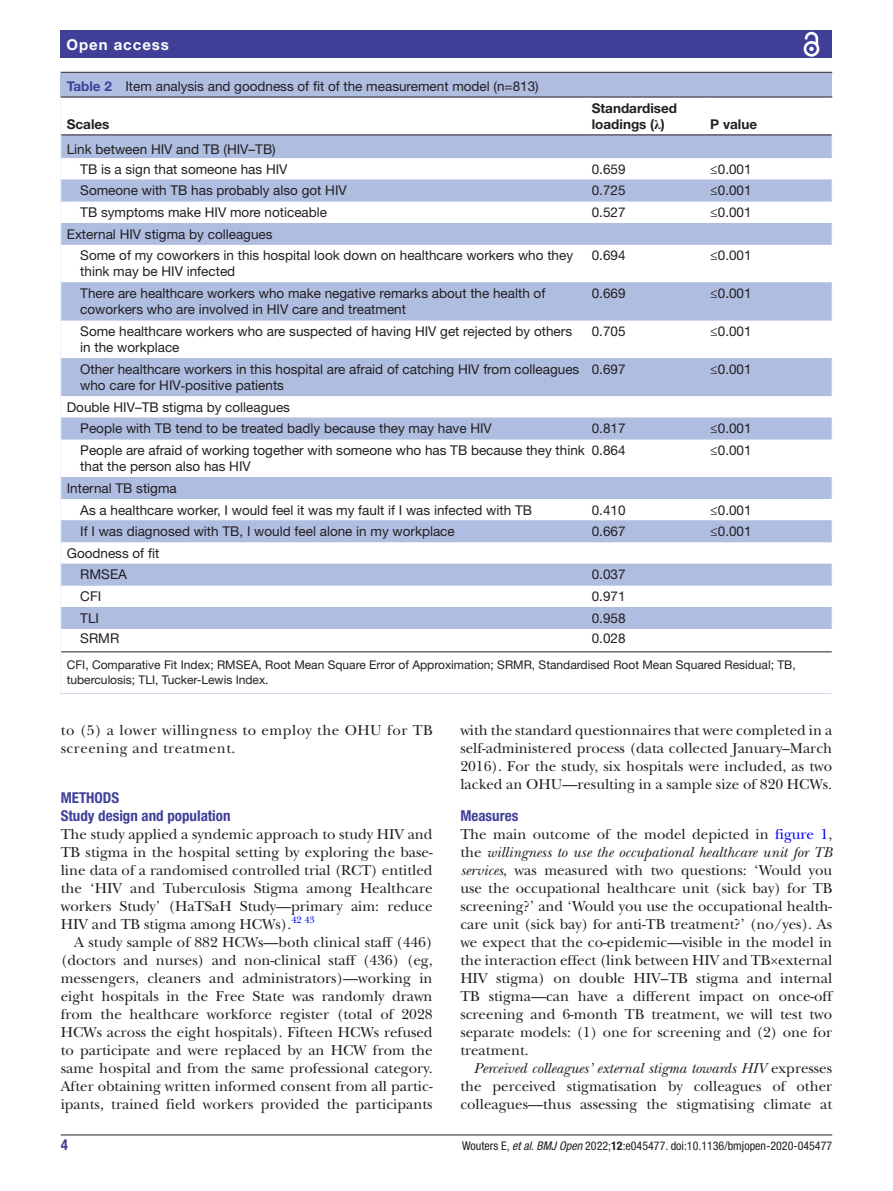
<style>
.page{position:relative;width:893px;height:1191px;background:#fff}
.page>*{position:absolute;margin:0;border:0;box-sizing:border-box;transform-origin:0 0}
.t1{font:15px/18px "New Baskerville";color:#231f20;text-align:justify}
.t2{font:15px/18px "New Baskerville";letter-spacing:.03em;color:#231f20}
.t3{font:700 condensed 15px/18px "Helvetica Neue LT Std";color:#414099}
.t4{font:700 15px "Helvetica Neue LT Std";letter-spacing:.065em;color:#fff}
.t5{font:13.5px/21.6px "Helvetica Neue LT Std";color:#231f20}
.t6{font:700 13.5px/16.2px "Helvetica Neue LT Std";color:#231f20}
.t7{font:12px/15px "Helvetica Neue LT Std";color:#231f20}
.t8{font:condensed 12px "Helvetica Neue LT Std";color:#231f20}
.s1{font-weight:700;color:#414099}
.s2{font-family:"Times New Roman"}
.s3{color:#00f}
.s4{font-style:italic}
.s5{font-weight:700}
</style>
<div class="page">
<hr style="left:61px;top:1134px;width:771px;height:1px;background:#231f20">
<div style="left:61px;top:31px;width:771px;height:27px;background:#414099"></div>
<svg style="left:803px;top:31px;width:17px;height:26px"></svg>
<div style="left:61px;top:73px;width:771px;height:620px;background:#afbde1"></div>
<hr style="left:61px;top:72px;width:771px;height:1px;background:#231f20">
<div style="left:61px;top:98px;width:771px;height:595px;background:#fff"></div>
<svg style="left:61px;top:135px;width:771px;height:493px"></svg>
<hr style="left:61px;top:97px;width:525px;height:1px;background:#231f20">
<hr style="left:61px;top:134px;width:525px;height:1px;background:#231f20">
<hr style="left:586px;top:97px;width:118px;height:1px;background:#231f20">
<hr style="left:586px;top:134px;width:118px;height:1px;background:#231f20">
<hr style="left:704px;top:97px;width:128px;height:1px;background:#231f20">
<hr style="left:704px;top:134px;width:128px;height:1px;background:#231f20">
<hr style="left:586px;top:651px;width:118px;height:1px;background:#231f20">
<hr style="left:704px;top:651px;width:128px;height:1px;background:#231f20">
<hr style="left:61px;top:651px;width:525px;height:1px;background:#231f20">
<svg style="left:60px;top:135px;width:1px;height:110px"></svg>
<svg style="left:60px;top:396px;width:1px;height:43px"></svg>
<svg style="left:60px;top:477px;width:1px;height:175px"></svg>
<hr style="left:67px;top:683px;width:765px;height:2px;background:#fff">
<p class="t4" style="left:66px;top:35px;width:104px">Open access</p>
<p class="t5" style="left:67px;top:75px;width:473px"><span class="s1">Table 2</span> Item analysis and goodness of fit of the measurement model (n=813)</p>
<p class="t6" style="left:67px;top:116px;width:44px">Scales</p>
<p class="t5" style="left:80px;top:138px;width:209px;line-height:20.1px;text-indent:-14px">Link between HIV and TB (HIV–TB)<br>TB is a sign that someone has HIV</p>
<p class="t6" style="left:592px;top:99px;width:87px">Standardised loadings (<span class="s2">λ</span>)</p>
<p class="t6" style="left:710px;top:116px;width:48px">P value</p>
<p class="t5" style="left:592px;top:158px;width:35px">0.659</p>
<p class="t5" style="left:710px;top:158px;width:43px">≤0.001</p>
<p class="t5" style="left:80px;top:179px;width:268px">Someone with TB has probably also got HIV</p>
<p class="t5" style="left:592px;top:179px;width:35px">0.725</p>
<p class="t5" style="left:710px;top:179px;width:43px">≤0.001</p>
<p class="t5" style="left:80px;top:201px;width:248px">TB symptoms make HIV more noticeable</p>
<p class="t5" style="left:592px;top:201px;width:35px">0.527</p>
<p class="t5" style="left:710px;top:201px;width:43px">≤0.001</p>
<p class="t5" style="left:80px;top:223px;width:494px;text-indent:-14px">External HIV stigma by colleagues<br>Some of my coworkers in this hospital look down on healthcare workers who they</p>
<p class="t5" style="left:80px;top:261px;width:157px">think may be HIV infected</p>
<p class="t5" style="left:592px;top:244px;width:35px">0.694</p>
<p class="t5" style="left:710px;top:244px;width:43px">≤0.001</p>
<p class="t5" style="left:80px;top:285px;width:467px;line-height:16.2px">There are healthcare workers who make negative remarks about the health of coworkers who are involved in HIV care and treatment</p>
<p class="t5" style="left:592px;top:282px;width:35px">0.669</p>
<p class="t5" style="left:710px;top:282px;width:43px">≤0.001</p>
<p class="t5" style="left:80px;top:323px;width:493px;line-height:16.2px">Some healthcare workers who are suspected of having HIV get rejected by others in the workplace</p>
<p class="t5" style="left:592px;top:320px;width:35px">0.705</p>
<p class="t5" style="left:710px;top:320px;width:43px">≤0.001</p>
<p class="t5" style="left:80px;top:361px;width:501px;line-height:16.2px">Other healthcare workers in this hospital are afraid of catching HIV from colleagues who care for HIV<span class="s2">‐</span>positive patients</p>
<p class="t5" style="left:592px;top:358px;width:35px">0.697</p>
<p class="t5" style="left:710px;top:358px;width:43px">≤0.001</p>
<p class="t5" style="left:80px;top:396px;width:413px;text-indent:-14px">Double HIV–TB stigma by colleagues<br>People with TB tend to be treated badly because they may have HIV</p>
<p class="t5" style="left:592px;top:417px;width:35px">0.817</p>
<p class="t5" style="left:710px;top:417px;width:43px">≤0.001</p>
<p class="t5" style="left:80px;top:442px;width:506px;line-height:16.2px">People are afraid of working together with someone who has TB because they think that the person also has HIV</p>
<p class="t5" style="left:592px;top:439px;width:35px">0.864</p>
<p class="t5" style="left:710px;top:439px;width:43px">≤0.001</p>
<p class="t5" style="left:80px;top:477px;width:453px;text-indent:-14px">Internal TB stigma<br>As a healthcare worker, I would feel it was my fault if I was infected with TB</p>
<p class="t5" style="left:592px;top:499px;width:35px">0.410</p>
<p class="t5" style="left:710px;top:499px;width:43px">≤0.001</p>
<p class="t5" style="left:80px;top:520px;width:376px">If I was diagnosed with TB, I would feel alone in my workplace</p>
<p class="t5" style="left:592px;top:520px;width:35px">0.667</p>
<p class="t5" style="left:710px;top:520px;width:43px">≤0.001</p>
<p class="t5" style="left:80px;top:542px;width:81px;text-indent:-14px">Goodness of fit<br>RMSEA</p>
<p class="t5" style="left:592px;top:563px;width:35px">0.037</p>
<p class="t5" style="left:80px;top:585px;width:22px">CFI</p>
<p class="t5" style="left:592px;top:585px;width:35px">0.971</p>
<p class="t5" style="left:80px;top:607px;width:20px">TLI</p>
<p class="t5" style="left:592px;top:607px;width:35px">0.958</p>
<p class="t5" style="left:80px;top:627px;width:41px">SRMR</p>
<p class="t5" style="left:592px;top:627px;width:35px">0.028</p>
<p class="t7" style="left:67px;top:657px;width:731px">CFI, Comparative Fit Index; RMSEA, Root Mean Square Error of Approximation; SRMR, Standardised Root Mean Squared Residual; TB, tuberculosis; TLI, Tucker-Lewis Index.</p>
<p class="t2" style="left:61px;top:721px;width:373px">to (5) a lower willingness to employ the OHU for TB screening and treatment.</p>
<p class="t3" style="left:61px;top:788px;width:171px">METHODS<br>Study design and population</p>
<p class="t1" style="left:61px;top:825px;width:373px">The study applied a syndemic approach to study HIV and TB stigma in the hospital setting by exploring the base&shy;line data of a randomised controlled trial (RCT) entitled the ‘HIV and Tuberculosis Stigma among Healthcare workers Study’ (HaTSaH Study—primary aim: reduce HIV and TB stigma among HCWs).<sup>42</sup> <sup>43</sup></p>
<p class="t1" style="left:61px;top:933px;width:373px;text-indent:14px">A study sample of 882 HCWs—both clinical staff (446) (doctors and nurses) and non-clinical staff (436) (eg, messengers, cleaners and administrators)—working in eight hospitals in the Free State was randomly drawn from the healthcare workforce register (total of 2028<br>HCWs across the eight hospitals). Fifteen HCWs refused to participate and were replaced by an HCW from the same hospital and from the same professional category.<br>After obtaining written informed consent from all partic&shy;ipants, trained field workers provided the participants</p>
<p class="t1" style="left:460px;top:721px;width:373px">with the standard questionnaires that were completed in a self-administered process (data collected January–March 2016). For the study, six hospitals were included, as two lacked an OHU—resulting in a sample size of 820 HCWs.</p>
<p class="t3" style="left:460px;top:806px;width:60px">Measures</p>
<p class="t1" style="left:460px;top:825px;width:373px">The main outcome of the model depicted in <span class="s3">figure 1</span>, the <span class="s4">willingness to use the occupational healthcare unit for TB services</span>, was measured with two questions: ‘Would you use the occupational healthcare unit (sick bay) for TB screening?’ and ‘Would you use the occupational health&shy;care unit (sick bay) for anti-TB treatment?’ (no/yes). As we expect that the co-epidemic—visible in the model in the interaction effect (link between HIV and TB×external HIV stigma) on double HIV–TB stigma and internal TB stigma—can have a different impact on once-off screening and 6-month TB treatment, we will test two separate models: (1) one for screening and (2) one for treatment.</p>
<p class="t1" style="left:460px;top:1059px;width:373px;text-indent:14px"><span class="s4">Perceived colleagues’ external stigma towards HIV</span> expresses the perceived stigmatisation by colleagues of other colleagues—thus assessing the stigmatising climate at</p>
<p class="t3" style="left:61px;top:1135px;width:9px">4</p>
<p class="t8" style="left:462px;top:1138px;width:372px">Wouters E, <span class="s4">et al</span>. <span class="s4">BMJ Open</span> 2022;<span class="s5">12</span>:e045477. doi:10.1136/bmjopen-2020-045477</p>
</div>
